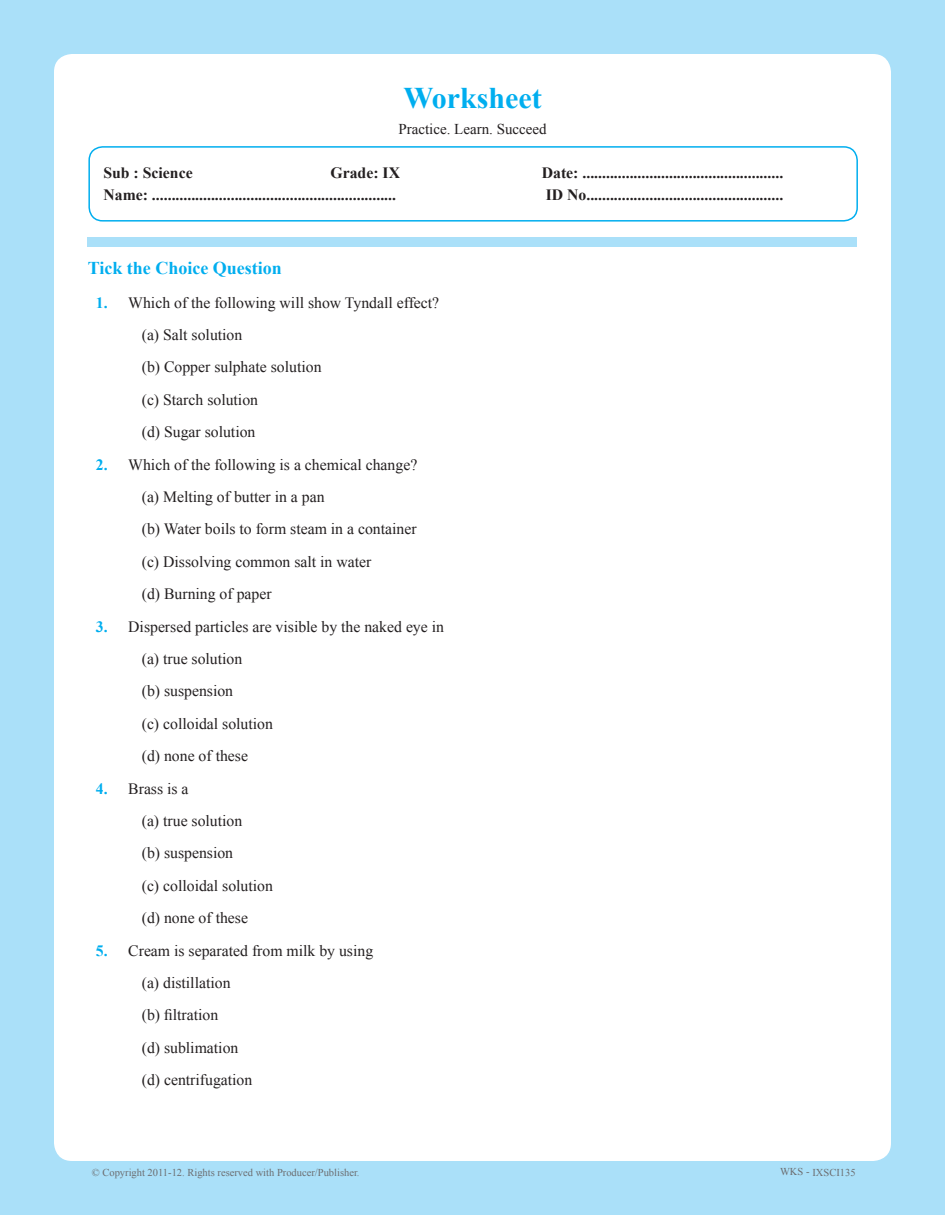
<style>
.page{position:relative;width:945px;height:1215px;background:#aae0f9}
.page>*{position:absolute;margin:0;border:0;box-sizing:border-box;transform-origin:0 0}
.t1{font:700 30px "Times New Roman";color:#00aeef}
.t2{font:700 18px "Times New Roman";color:#00aeef}
.Body{font:15.75px "Times New Roman";color:#231f20}
.t3{font:700 15.75px "Times New Roman";color:#231f20}
.Number{font:15.75px "Times New Roman";color:#231f20}
.t4{font:15px "Times New Roman";color:#231f20}
.t5{font:10.5px "Times New Roman";color:#6c6d70}
.s1{font-weight:700;color:#00aeef}
</style>
<div class="page">
<div style="left:54px;top:54px;width:837px;height:1107px;background:#fff;border-radius:18px"></div>
<div style="left:88px;top:237px;width:769px;height:10px;background:#aae0f9"></div>
<div style="left:88px;top:146px;width:770px;height:76px;border:2px solid #00aeef;border-radius:14px"></div>
<h1 class="t1" style="left:403px;top:77px;width:140px">Worksheet</h1>
<p class="t4" style="left:398px;top:119px;width:150px">Practice. Learn. Succeed</p>
<p class="t3" style="left:103px;top:162px;width:91px">Sub : Science</p>
<p class="t3" style="left:331px;top:162px;width:71px">Grade: IX</p>
<p class="t3" style="left:542px;top:162px;width:243px">Date: ...................................................</p>
<p class="t3" style="left:103px;top:184px;width:294px">Name: ..............................................................</p>
<p class="t3" style="left:546px;top:184px;width:239px">ID No..................................................</p>
<p class="t2" style="left:88px;top:256px;width:196px">Tick the Choice Question</p>
<p class="Number" style="left:96px;top:292px;width:345px"><span class="s1">1.</span> Which of the following will show Tyndall effect?</p>
<p class="Body" style="left:142px;top:324px;width:102px">(a) Salt solution</p>
<p class="Body" style="left:142px;top:357px;width:181px">(b) Copper sulphate solution</p>
<p class="Body" style="left:142px;top:389px;width:118px">(c) Starch solution</p>
<p class="Body" style="left:142px;top:421px;width:115px">(d) Sugar solution</p>
<p class="Number" style="left:96px;top:454px;width:323px"><span class="s1">2.</span> Which of the following is a chemical change?</p>
<p class="Body" style="left:142px;top:486px;width:184px">(a) Melting of butter in a pan</p>
<p class="Body" style="left:142px;top:519px;width:276px">(b) Water boils to form steam in a container</p>
<p class="Body" style="left:142px;top:551px;width:231px">(c) Dissolving common salt in water</p>
<p class="Body" style="left:142px;top:583px;width:131px">(d) Burning of paper</p>
<p class="Number" style="left:96px;top:616px;width:350px"><span class="s1">3.</span> Dispersed particles are visible by the naked eye in</p>
<p class="Body" style="left:142px;top:648px;width:102px">(a) true solution</p>
<p class="Body" style="left:142px;top:681px;width:93px">(b) suspension</p>
<p class="Body" style="left:142px;top:713px;width:133px">(c) colloidal solution</p>
<p class="Body" style="left:142px;top:745px;width:108px">(d) none of these</p>
<p class="Number" style="left:96px;top:778px;width:94px"><span class="s1">4.</span> Brass is a</p>
<p class="Body" style="left:142px;top:810px;width:102px">(a) true solution</p>
<p class="Body" style="left:142px;top:843px;width:93px">(b) suspension</p>
<p class="Body" style="left:142px;top:875px;width:133px">(c) colloidal solution</p>
<p class="Body" style="left:142px;top:907px;width:108px">(d) none of these</p>
<p class="Number" style="left:96px;top:940px;width:279px"><span class="s1">5.</span> Cream is separated from milk by using</p>
<p class="Body" style="left:142px;top:972px;width:90px">(a) distillation</p>
<p class="Body" style="left:142px;top:1005px;width:78px">(b) filtration</p>
<p class="Body" style="left:142px;top:1037px;width:98px">(d) sublimation</p>
<p class="Body" style="left:142px;top:1069px;width:112px">(d) centrifugation</p>
<p class="t5" style="left:92px;top:1165px;width:269px">© Copyright 2011-12. Rights reserved with Producer/Publisher.</p>
<p class="t5" style="left:780px;top:1165px;width:77px">WKS - IXSCI135</p>
</div>
